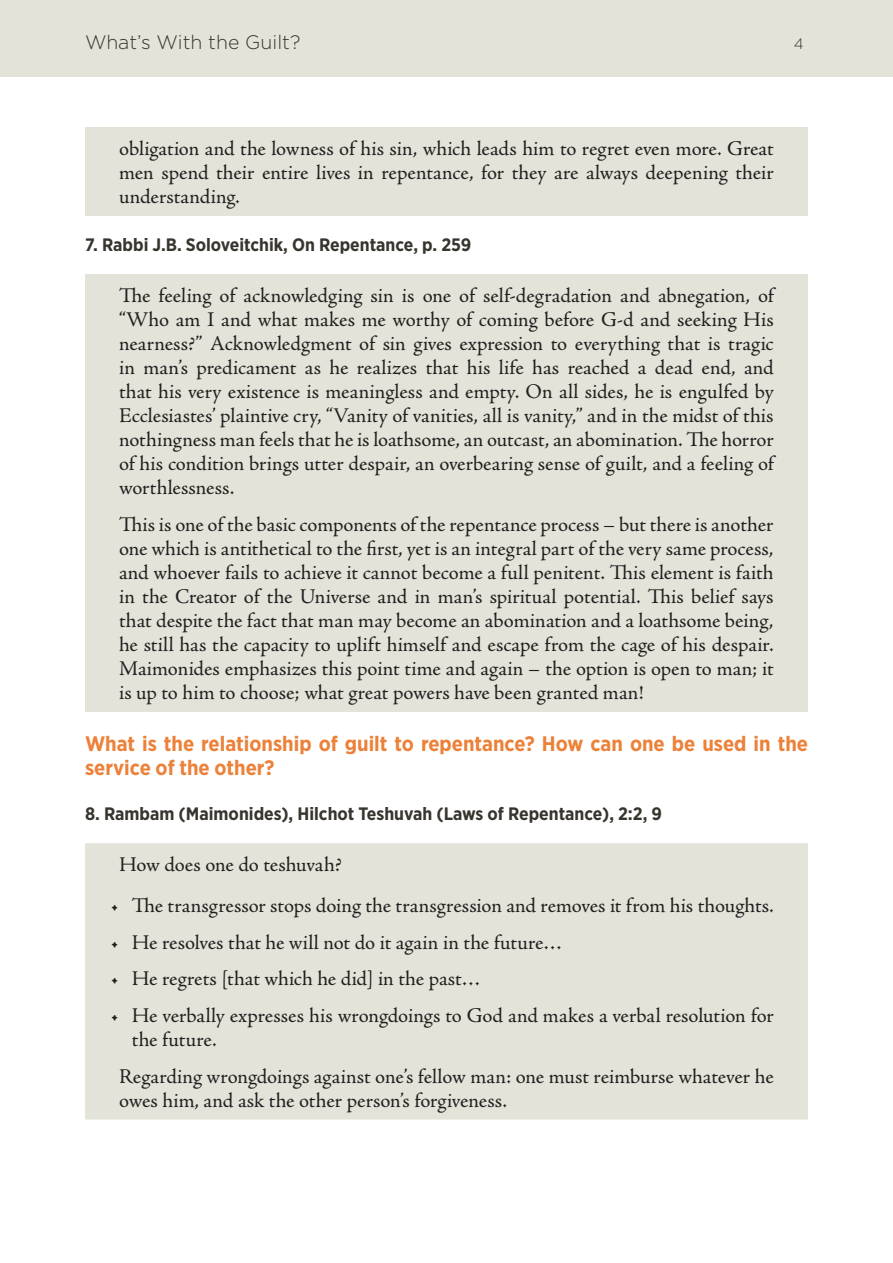
<style>
.page{position:relative;width:893px;height:1263px;background:#fff}
.page>*{position:absolute;margin:0;border:0;box-sizing:border-box;transform-origin:0 0}
.quote_translation{font:21px/24px "Adobe Jenson Pro";color:#231f20;text-align:justify}
.t1{font:700 21px/24px "Gotham Narrow";color:#ec8139}
.t2{font:300 19.5px "Gotham";color:#38342e}
.t3{font:700 18px "Gotham Narrow";color:#38342e}
.t4{font:300 15px "Gotham Rounded";color:#38342e}
</style>
<div class="page">
<div style="left:0;top:0;width:893px;height:77px;background:#e3e3d9"></div>
<div style="left:85px;top:128px;width:723px;height:88px;background:#e3e3d9"></div>
<div style="left:85px;top:274px;width:723px;height:438px;background:#e3e3d9"></div>
<div style="left:85px;top:843px;width:723px;height:276px;background:#e3e3d9"></div>
<p class="t2" style="left:85px;top:30px;width:217px">What’s With the Guilt?</p>
<p class="t4" style="left:794px;top:33px;width:11px">4</p>
<p class="quote_translation" style="left:119px;top:137px;width:656px">obligation and the lowness of his sin, which leads him to regret even more. Great men spend their entire lives in repentance, for they are always deepening their understanding.</p>
<p class="t3" style="left:85px;top:233px;width:388px">7. Rabbi J.B. Soloveitchik, On Repentance, p. 259</p>
<p class="quote_translation" style="left:119px;top:284px;width:656px">The feeling of acknowledging sin is one of self-degradation and abnegation, of “Who am I and what makes me worthy of coming before G-d and seeking His nearness?” Acknowledgment of sin gives expression to everything that is tragic in man’s predicament as he realizes that his life has reached a dead end, and that his very existence is meaningless and empty. On all sides, he is engulfed by Ecclesiastes’ plaintive cry, “Vanity of vanities, all is vanity,” and in the midst of this nothingness man feels that he is loathsome, an outcast, an abomination. The horror of his condition brings utter despair, an overbearing sense of guilt, and a feeling of worthlessness.</p>
<p class="quote_translation" style="left:119px;top:513px;width:656px">This is one of the basic components of the repentance process – but there is another one which is antithetical to the first, yet is an integral part of the very same process, and whoever fails to achieve it cannot become a full penitent. This element is faith in the Creator of the Universe and in man’s spiritual potential. This belief says that despite the fact that man may become an abomination and a loathsome being, he still has the capacity to uplift himself and escape from the cage of his despair.<br>Maimonides emphasizes this point time and again – the option is open to man; it is up to him to choose; what great powers have been granted man!</p>
<p class="t1" style="left:85px;top:731px;width:724px">What is the relationship of guilt to repentance? How can one be used in the service of the other?</p>
<p class="t3" style="left:85px;top:802px;width:578px">8. Rambam (Maimonides), Hilchot Teshuvah (Laws of Repentance), 2:2, 9</p>
<p class="quote_translation" style="left:119px;top:853px;width:224px">How does one do teshuvah?</p>
<p class="quote_translation" style="left:111px;top:893px;width:665px">• The transgressor stops doing the transgression and removes it from his thoughts.</p>
<p class="quote_translation" style="left:111px;top:930px;width:454px">• He resolves that he will not do it again in the future…</p>
<p class="quote_translation" style="left:111px;top:967px;width:372px">• He regrets [that which he did] in the past…</p>
<p class="quote_translation" style="left:132px;top:1004px;width:644px;text-indent:-21px">• He verbally expresses his wrongdoings to God and makes a verbal resolution for the future.</p>
<p class="quote_translation" style="left:119px;top:1064px;width:656px">Regarding wrongdoings against one’s fellow man: one must reimburse whatever he owes him, and ask the other person’s forgiveness.</p>
</div>
